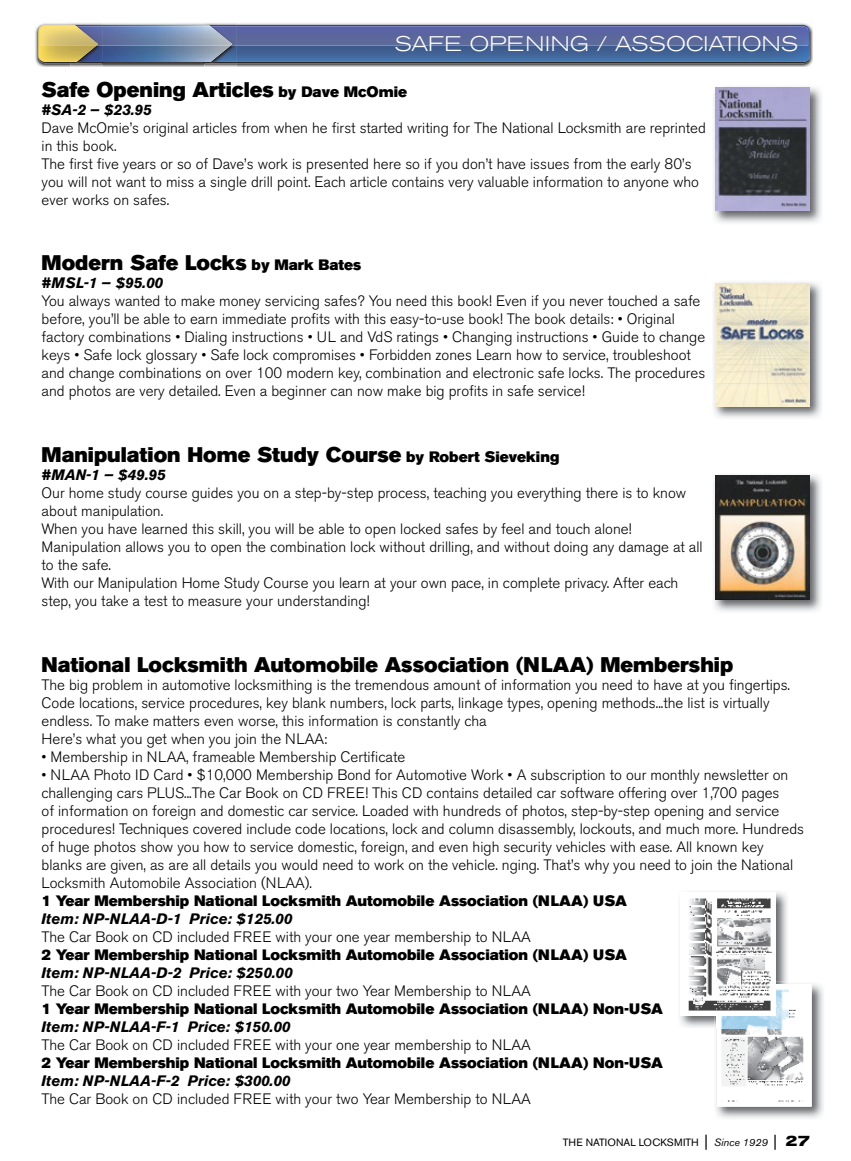
<style>
.page{position:relative;width:851px;height:1161px;background:#fff}
.page>*{position:absolute;margin:0;border:0;box-sizing:border-box;transform-origin:0 0}
.t1{font:21px "Akzidenz Grotesk BE Super";color:#000}
.t2{font:300 expanded 21px "Akzidenz Grotesk BE";letter-spacing:.02em;color:#fff}
.t3{font:300 15px/18px "Akzidenz Grotesk BE";color:#000}
.t4{font:15px "Akzidenz Grotesk BE Super";color:#000}
.t5{font:italic 700 15px "Akzidenz Grotesk BE";color:#000}
.t6{font:10.5px "Akzidenz Grotesk BE";color:#000}
.s1{font-size:15px}
.s2{font-style:italic}
.s3{font-weight:700;font-stretch:expanded;font-size:15px}
</style>
<div class="page">
<img style="left:35px;top:23px;width:778px;height:44px">
<img style="left:204px;top:23px;width:33px;height:44px">
<img style="left:70px;top:23px;width:33px;height:44px">
<svg style="left:39px;top:25px;width:770px;height:1px"></svg>
<img style="left:237px;top:62px;width:572px;height:1px">
<img style="left:237px;top:26px;width:572px;height:36px">
<img style="left:103px;top:62px;width:101px;height:1px">
<img style="left:204px;top:62px;width:33px;height:1px">
<img style="left:232px;top:46px;width:5px;height:16px">
<img style="left:103px;top:46px;width:129px;height:16px">
<img style="left:39px;top:62px;width:31px;height:1px">
<img style="left:70px;top:62px;width:33px;height:1px">
<img style="left:98px;top:46px;width:5px;height:16px">
<img style="left:39px;top:26px;width:59px;height:36px">
<img style="left:232px;top:26px;width:576px;height:20px">
<img style="left:98px;top:26px;width:134px;height:20px">
<img style="left:40px;top:26px;width:58px;height:20px">
<img style="left:714px;top:87px;width:108px;height:136px">
<img style="left:715px;top:88px;width:94px;height:123px">
<img style="left:714px;top:282px;width:108px;height:136px">
<img style="left:715px;top:283px;width:94px;height:123px">
<img style="left:714px;top:474px;width:108px;height:138px">
<img style="left:715px;top:476px;width:94px;height:124px">
<img style="left:716px;top:983px;width:108px;height:135px">
<img style="left:717px;top:984px;width:94px;height:123px">
<img style="left:680px;top:892px;width:108px;height:135px">
<img style="left:717px;top:984px;width:71px;height:44px">
<img style="left:680px;top:893px;width:95px;height:122px">
<h1 class="t2" style="left:395px;top:32px;width:405px">SAFE OPENING / ASSOCIATIONS</h1>
<h1 class="t1" style="left:42px;top:77px;width:367px">Safe Opening Articles <span class="s1">by Dave McOmie</span></h1>
<p class="t5" style="left:42px;top:101px;width:112px">#SA-2 — $23.95</p>
<p class="t3" style="left:42px;top:119px;width:665px">Dave McOmie’s original articles from when he first started writing for The National Locksmith are reprinted in this book.<br>The first five years or so of Dave’s work is presented here so if you don’t have issues from the early 80’s you will not want to miss a single drill point. Each article contains very valuable information to anyone who ever works on safes.</p>
<h1 class="t1" style="left:42px;top:251px;width:321px">Modern Safe Locks <span class="s1">by Mark Bates</span></h1>
<p class="t5" style="left:42px;top:274px;width:123px">#MSL-1 — $95.00</p>
<p class="t3" style="left:42px;top:293px;width:665px">You always wanted to make money servicing safes? You need this book! Even if you never touched a safe before, you’ll be able to earn immediate profits with this easy-to-use book! The book details: • Original factory combinations • Dialing instructions • UL and VdS ratings • Changing instructions • Guide to change keys • Safe lock glossary • Safe lock compromises • Forbidden zones Learn how to service, troubleshoot and change combinations on over 100 modern key, combination and electronic safe locks. The procedures and photos are very detailed. Even a beginner can now make big profits in safe service!</p>
<h1 class="t1" style="left:42px;top:443px;width:519px">Manipulation Home Study Course <span class="s1">by Robert Sieveking</span></h1>
<p class="t5" style="left:42px;top:466px;width:126px">#MAN-1 — $49.95</p>
<p class="t3" style="left:42px;top:484px;width:662px">Our home study course guides you on a step-by-step process, teaching you everything there is to know about manipulation.<br>When you have learned this skill, you will be able to open locked safes by feel and touch alone!<br>Manipulation allows you to open the combination lock without drilling, and without doing any damage at all to the safe.<br>With our Manipulation Home Study Course you learn at your own pace, in complete privacy. After each step, you take a test to measure your understanding!</p>
<h1 class="t1" style="left:42px;top:652px;width:693px">National Locksmith Automobile Association (NLAA) Membership</h1>
<p class="t3" style="left:42px;top:676px;width:750px">The big problem in automotive locksmithing is the tremendous amount of information you need to have at you fingertips.<br>Code locations, service procedures, key blank numbers, lock parts, linkage types, opening methods...the list is virtually endless. To make matters even worse, this information is constantly cha<br>Here’s what you get when you join the NLAA:</p>
<p class="t3" style="left:42px;top:748px;width:365px">• Membership in NLAA, frameable Membership Certificate</p>
<p class="t3" style="left:42px;top:766px;width:764px">• NLAA Photo ID Card • $10,000 Membership Bond for Automotive Work • A subscription to our monthly newsletter on challenging cars PLUS...The Car Book on CD FREE! This CD contains detailed car software offering over 1,700 pages<br>of information on foreign and domestic car service. Loaded with hundreds of photos, step-by-step opening and service procedures! Techniques covered include code locations, lock and column disassembly, lockouts, and much more. Hundreds of huge photos show you how to service domestic, foreign, and even high security vehicles with ease. All known key blanks are given, as are all details you would need to work on the vehicle. nging. That’s why you need to join the National Locksmith Automobile Association (NLAA).</p>
<p class="t4" style="left:42px;top:892px;width:587px">1 Year Membership National Locksmith Automobile Association (NLAA) USA</p>
<p class="t5" style="left:42px;top:910px;width:252px">Item: NP-NLAA-D-1 Price: $125.00</p>
<p class="t3" style="left:42px;top:928px;width:490px">The Car Book on CD included FREE with your one year membership to NLAA</p>
<p class="t4" style="left:42px;top:946px;width:587px">2 Year Membership National Locksmith Automobile Association (NLAA) USA</p>
<p class="t5" style="left:42px;top:964px;width:253px">Item: NP-NLAA-D-2 Price: $250.00</p>
<p class="t3" style="left:42px;top:982px;width:490px">The Car Book on CD included FREE with your two Year Membership to NLAA</p>
<p class="t4" style="left:42px;top:1000px;width:622px">1 Year Membership National Locksmith Automobile Association (NLAA) Non-USA</p>
<p class="t5" style="left:42px;top:1018px;width:250px">Item: NP-NLAA-F-1 Price: $150.00</p>
<p class="t3" style="left:42px;top:1036px;width:490px">The Car Book on CD included FREE with your one year membership to NLAA</p>
<p class="t4" style="left:42px;top:1054px;width:622px">2 Year Membership National Locksmith Automobile Association (NLAA) Non-USA</p>
<p class="t5" style="left:42px;top:1072px;width:250px">Item: NP-NLAA-F-2 Price: $300.00</p>
<p class="t3" style="left:42px;top:1090px;width:490px">The Car Book on CD included FREE with your two Year Membership to NLAA</p>
<p class="t6" style="left:562px;top:1136px;width:249px">THE NATIONAL LOCKSMITH <span class="s1">|</span> <span class="s2">Since 1929</span> <span class="s1">|</span> <span class="s3">27</span></p>
</div>
